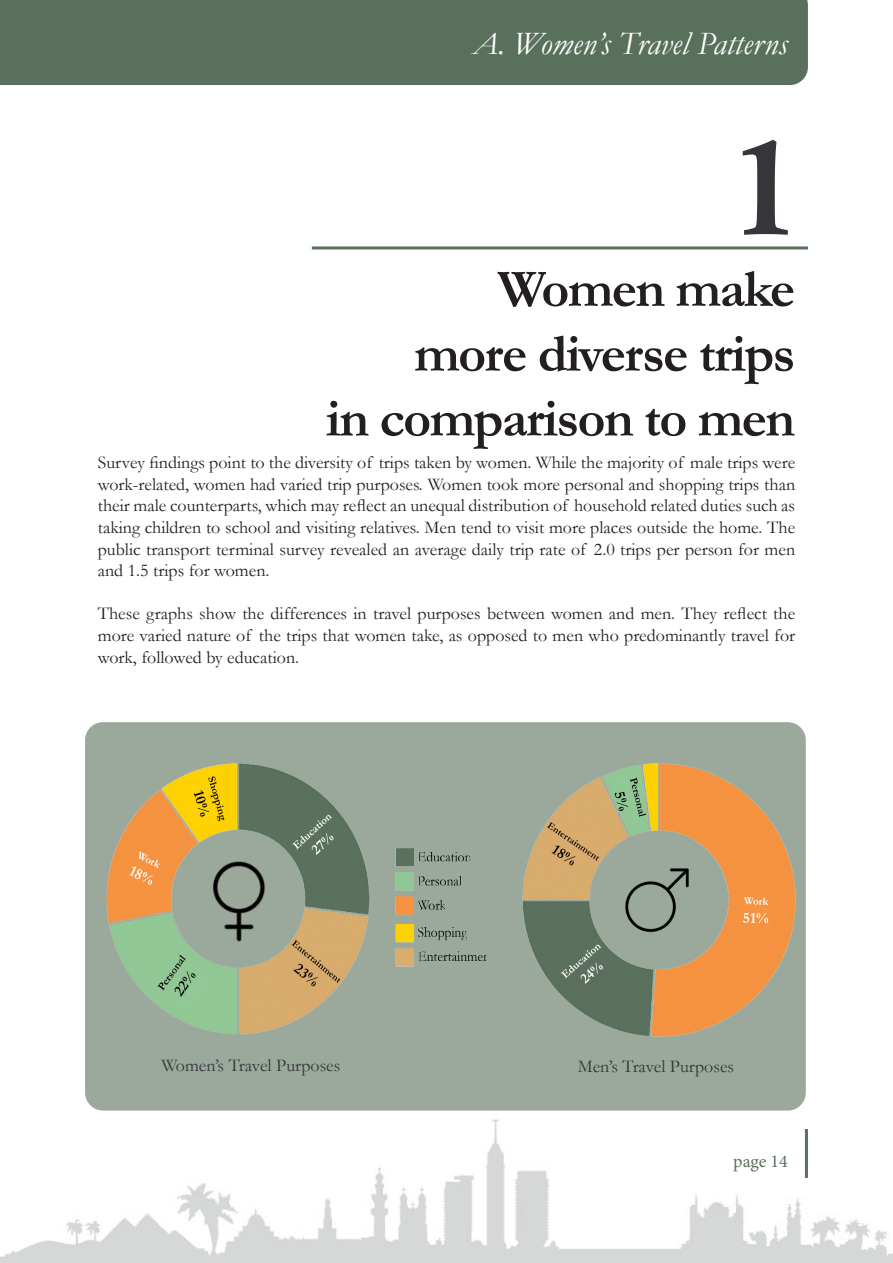
<style>
.page{position:relative;width:893px;height:1263px;background:#fff}
.page>*{position:absolute;margin:0;border:0;box-sizing:border-box;transform-origin:0 0}
.t1{font:135px "Calis MT Bol";color:#363539}
.t2{font:700 54px "Garamond";letter-spacing:-.03em;color:#231f20}
.t3{font:italic 33px "Garamond";color:#fff}
.t4{font:18px/21.6px "Garamond";color:#231f20;text-align:justify}
.t5{font:18px "Garamond";color:#363539}
.t6{font:18px "Minion Pro";color:#59705d}
</style>
<div class="page">
<img style="left:0;top:1110px;width:893px;height:153px">
<hr style="left:805px;top:1129px;width:3px;height:49px;background:#59705d">
<div style="left:0;top:0;width:808px;height:85px;background:#59705d"></div>
<div style="left:85px;top:722px;width:721px;height:388px;background:#9ba99d;border-radius:18px"></div>
<img style="left:106px;top:763px;width:264px;height:271px">
<img style="left:486px;top:760px;width:320px;height:280px">
<img style="left:615px;top:864px;width:84px;height:74px">
<img style="left:195px;top:855px;width:83px;height:94px">
<img style="left:395px;top:848px;width:91px;height:119px">
<hr style="left:312px;top:246px;width:496px;height:3px;background:#59705d">
<p class="t3" style="left:473px;top:21px;width:316px">A. Women’s Travel Patterns</p>
<p class="t1" style="left:731px;top:111px;width:70px">1</p>
<p class="t2" style="left:498px;top:252px;width:299px">Women make</p>
<p class="t2" style="left:414px;top:317px;width:383px">more diverse trips</p>
<p class="t2" style="left:326px;top:382px;width:471px">in comparison to men</p>
<p class="t4" style="left:98px;top:451px;width:699px">Survey findings point to the diversity of trips taken by women. While the majority of male trips were work-related, women had varied trip purposes. Women took more personal and shopping trips than their male counterparts, which may reflect an unequal distribution of household related duties such as taking children to school and visiting relatives. Men tend to visit more places outside the home. The public transport terminal survey revealed an average daily trip rate of 2.0 trips per person for men and 1.5 trips for women.</p>
<p class="t4" style="left:98px;top:602px;width:699px">These graphs show the differences in travel purposes between women and men. They reflect the more varied nature of the trips that women take, as opposed to men who predominantly travel for work, followed by education.</p>
<p class="t5" style="left:161px;top:1053px;width:180px">Women’s Travel Purposes</p>
<p class="t5" style="left:578px;top:1054px;width:158px">Men’s Travel Purposes</p>
<p class="t6" style="left:733px;top:1149px;width:56px">page 14</p>
</div>
